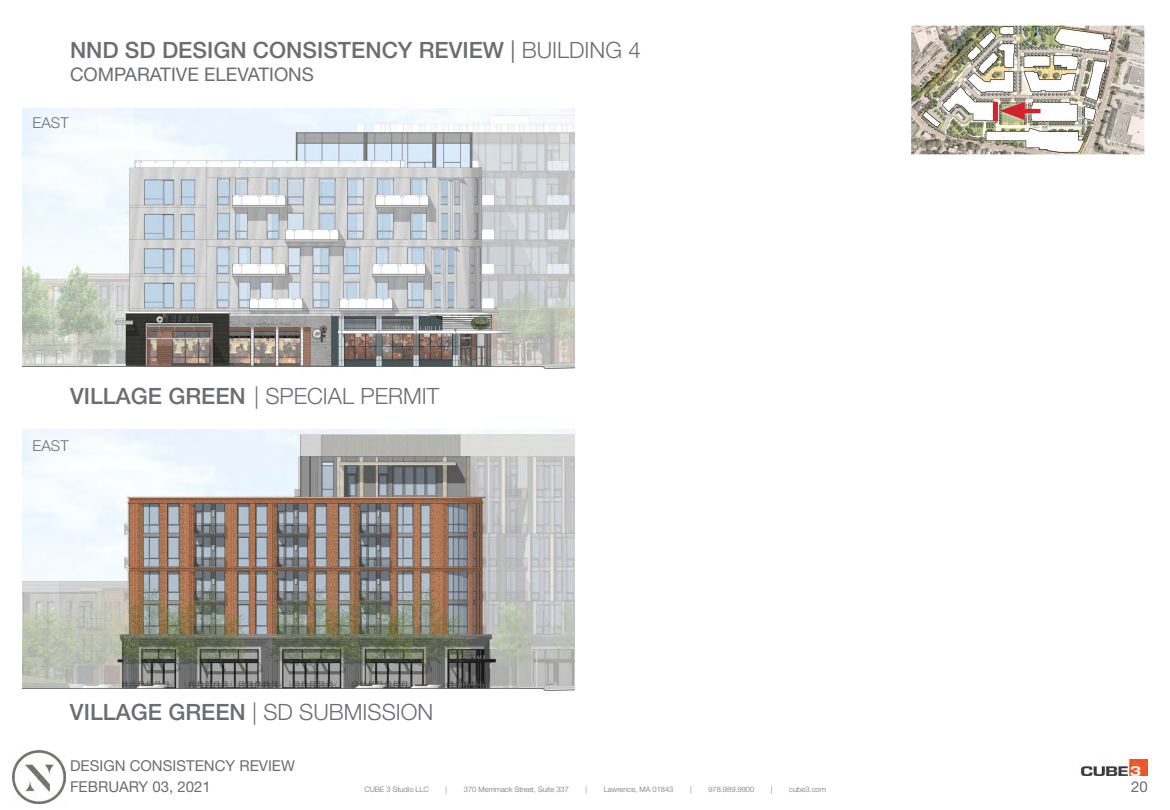
<style>
.page{position:relative;width:1170px;height:810px;background:#fff}
.page>*{position:absolute;margin:0;border:0;box-sizing:border-box;transform-origin:0 0}
.t1{font:300 22.5px "Helvetica Neue";color:#6c6d70}
.t2{font:500 22.5px "Helvetica Neue";color:#6c6d70}
.t3{font:18.75px "Helvetica Neue";color:#6c6d70}
.t4{font:15px/21.1px "Helvetica Neue";color:#6c6d70}
.t5{font:300 15px "Helvetica Neue";color:#6c6d70}
.t6{font:300 7.5px "Helvetica Neue";color:#6c6d70}
.s1{font-weight:400}
.s2{font-weight:300}
.s3{font-weight:500}
</style>
<div class="page">
<img style="left:22px;top:430px;width:553px;height:261px">
<img style="left:22px;top:108px;width:553px;height:261px">
<img style="left:13px;top:751px;width:52px;height:52px">
<img style="left:1080px;top:759px;width:68px;height:17px">
<img style="left:912px;top:26px;width:232px;height:128px">
<div style="left:908px;top:22px;width:240px;height:136px;border:3px solid #fff"></div>
<div style="left:993px;top:102px;width:5px;height:19px;background:#d1232a"></div>
<svg style="left:996px;top:98px;width:49px;height:26px"></svg>
<h1 class="t2" style="left:70px;top:37px;width:572px">NND SD DESIGN CONSISTENCY REVIEW <span class="s1">|</span> <span class="s2">BUILDING 4</span></h1>
<h2 class="t3" style="left:70px;top:63px;width:245px">COMPARATIVE ELEVATIONS</h2>
<p class="t5" style="left:33px;top:113px;width:38px">EAST</p>
<p class="t1" style="left:70px;top:382px;width:371px"><span class="s3">VILLAGE GREEN</span> | SPECIAL PERMIT</p>
<p class="t5" style="left:33px;top:436px;width:38px">EAST</p>
<p class="t1" style="left:70px;top:698px;width:365px"><span class="s3">VILLAGE GREEN</span> | SD SUBMISSION</p>
<h3 class="t4" style="left:70px;top:755px;width:226px">DESIGN CONSISTENCY REVIEW<br>FEBRUARY 03, 2021</h3>
<p class="t6" style="left:364px;top:785px;width:66px">CUBE 3 Studio LLC</p>
<p class="t6" style="left:446px;top:785px;width:3px">|</p>
<p class="t6" style="left:464px;top:785px;width:106px">370 Merrimack Street, Suite 337</p>
<p class="t6" style="left:586px;top:785px;width:3px">|</p>
<p class="t6" style="left:604px;top:785px;width:71px">Lawrence, MA 01843</p>
<p class="t6" style="left:690px;top:785px;width:3px">|</p>
<p class="t6" style="left:708px;top:785px;width:47px">978.989.9900</p>
<p class="t6" style="left:771px;top:785px;width:3px">|</p>
<p class="t6" style="left:789px;top:785px;width:38px">cube3.com</p>
<h3 class="t4" style="left:1131px;top:776px;width:18px">20</h3>
</div>
